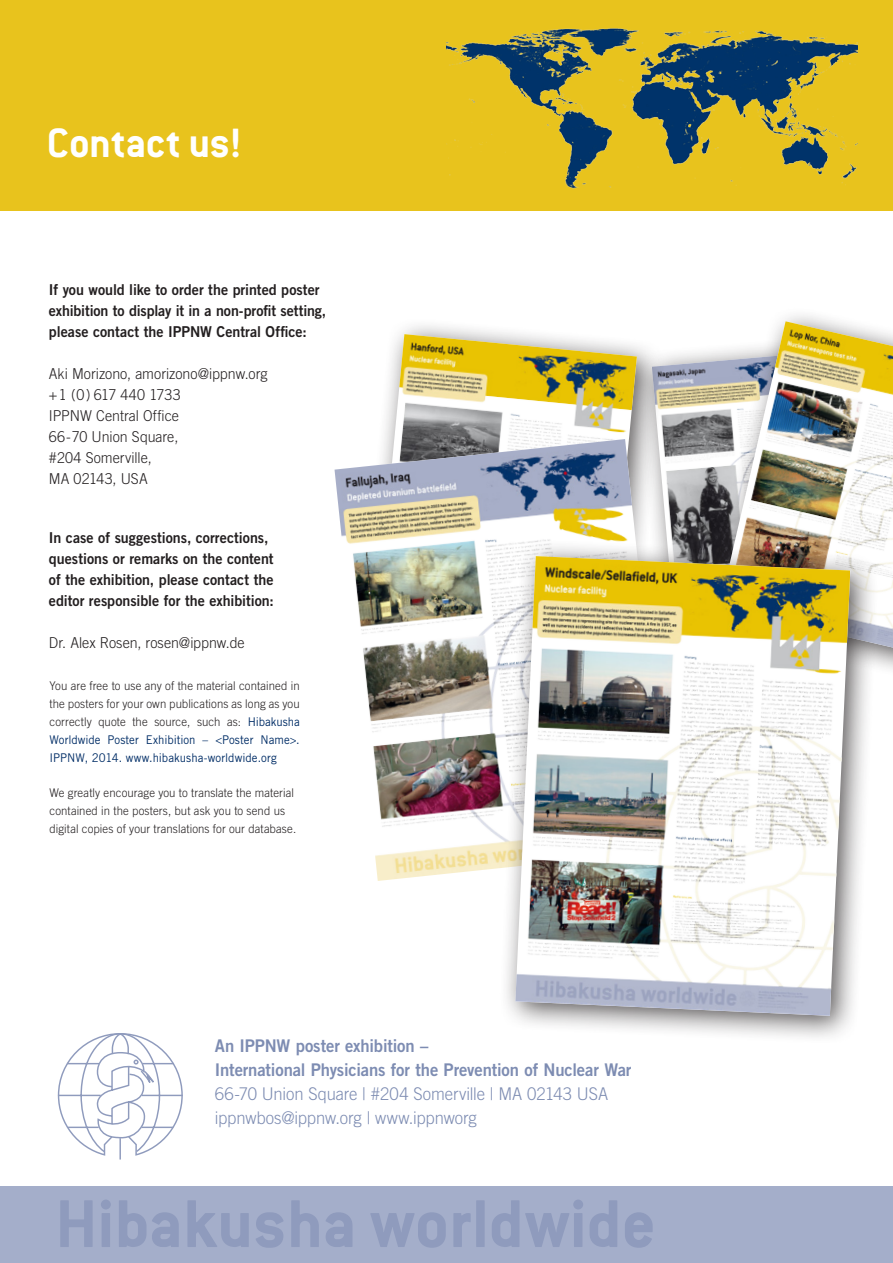
<style>
.page{position:relative;width:893px;height:1263px;background:#fff}
.page>*{position:absolute;margin:0;border:0;box-sizing:border-box;transform-origin:0 0}
.t1{font:700 74.25px "Conduit ITC Std";color:#8f9bbd}
.t2{font:700 45px "Conduit ITC Std";letter-spacing:-.01em;color:#fff}
.t3{font:17.55px/23.9px "Trade Gothic LT Std Bd 2";letter-spacing:-.01em;color:#7d8cb2;scale:.95 1}
.t4{font:300 17.55px/23.9px "Trade Gothic LT Std";letter-spacing:-.005em;color:#7d8cb2;scale:.95 1}
.t5{font:15px/21px "Trade Gothic LT Std Bd 2";color:#231f20;scale:.95 1}
.t6{font:300 15px/21px "Trade Gothic LT Std";color:#231f20;scale:.95 1}
.t7{font:300 12px/18px "Trade Gothic LT Std";letter-spacing:.01em;color:#231f20;text-align:justify;scale:.95 1}
.s1{font-weight:400;color:#002d66}
</style>
<div class="page">
<div style="left:0;top:0;width:893px;height:210px;background:#e8c31d"></div>
<img style="left:447px;top:28px;width:411px;height:161px">
<div style="left:0;top:1186px;width:893px;height:77px;background:#a4aeca"></div>
<svg style="left:57px;top:1033px;width:126px;height:127px"></svg>
<img style="left:665px;top:352px;width:39px;height:187px">
<div style="left:704px;top:305px;width:189px;height:377px;background:#231f20;opacity:.75"></div>
<img style="left:719px;top:321px;width:174px;height:327px">
<div style="left:356px;top:318px;width:309px;height:396px;background:#231f20;opacity:.75"></div>
<img style="left:373px;top:334px;width:264px;height:105px">
<img style="left:334px;top:439px;width:334px;height:442px">
<div style="left:498px;top:539px;width:381px;height:506px;background:#231f20;opacity:.75"></div>
<img style="left:515px;top:556px;width:335px;height:460px">
<h2 class="t2" style="left:47px;top:116px;width:197px">Contact us!</h2>
<p class="t5" style="left:49px;top:279px;width:293px">If you would like to order the printed poster exhibition to display it in a non-profit setting, please contact the IPPNW Central Office:</p>
<p class="t6" style="left:49px;top:363px;width:232px">Aki Morizono, amorizono@ippnw.org +1 (0) 617 440 1733<br>IPPNW Central Office<br>66-70 Union Square,<br>#204 Somerville,<br>MA 02143, USA</p>
<p class="t5" style="left:49px;top:527px;width:238px">In case of suggestions, corrections, questions or remarks on the content of the exhibition, please contact the editor responsible for the exhibition:</p>
<p class="t6" style="left:49px;top:632px;width:208px">Dr. Alex Rosen, rosen@ippnw.de</p>
<p class="t7" style="left:50px;top:677px;width:265px">You are free to use any of the material contained in the posters for your own publications as long as you correctly quote the source, such as: <span class="s1">Hibakusha Worldwide Poster Exhibition – &lt;Poster Name&gt;.<br>IPPNW, 2014. www.hibakusha-worldwide.org</span></p>
<p class="t7" style="left:50px;top:784px;width:261px;text-align:left">We greatly encourage you to translate the material contained in the posters, but ask you to send us digital copies of your translations for our database.</p>
<h3 class="t3" style="left:215px;top:1033px;width:440px">An IPPNW poster exhibition –<br>International Physicians for the Prevention of Nuclear War</h3>
<h3 class="t4" style="left:215px;top:1081px;width:415px">66-70 Union Square | #204 Somerville | MA 02143 USA ippnwbos@ippnw.org | www.ippnworg</h3>
<h1 class="t1" style="left:55px;top:1179px;width:602px">Hibakusha worldwide</h1>
</div>
